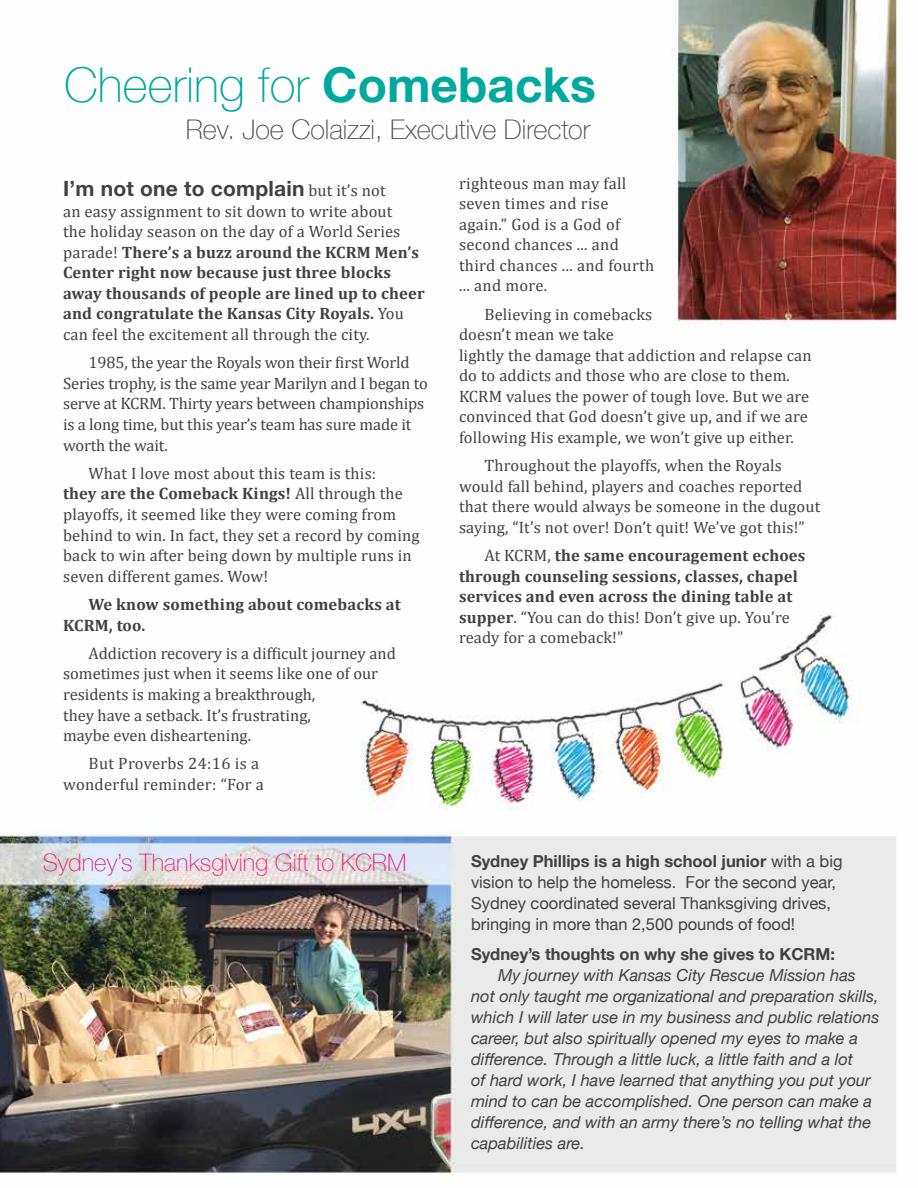
<style>
.page{position:relative;width:918px;height:1188px;background:#fff}
.page>*{position:absolute;margin:0;border:0;box-sizing:border-box;transform-origin:0 0}
.t1{font:100 48px "Helvetica Neue";color:#00a99d}
.t2{font:100 27px "Helvetica Neue";color:#454545}
.t3{font:100 24px "Helvetica Neue";color:#ec1f7a}
.t4{font:700 21px "Helvetica Neue";letter-spacing:.01em;color:#414042}
.t5{font:16.5px/20.5px "Cambria";letter-spacing:.01em;color:#414042}
.t6{font:700 16.5px/20.5px "Cambria";letter-spacing:.01em;color:#414042}
.t7{font:italic 16.5px/21px "Helvetica Neue";color:#414042}
.t8{font:16.5px/20.5px "Cambria";letter-spacing:-.01em;color:#414042}
.t9{font:16.5px/21px "Helvetica Neue";color:#414042}
.t10{font:700 16.5px "Helvetica Neue";color:#414042}
.s1{font-weight:700}
.s2{font-family:"Cambria";font-weight:400;font-size:16.5px}
.s3{font-weight:400}
</style>
<div class="page">
<img style="left:0;top:0;width:897px;height:1173px">
<h1 class="t1" style="left:64px;top:49px;width:533px">Cheering for <span class="s1">Comebacks</span></h1>
<h2 class="t2" style="left:186px;top:109px;width:406px">Rev. Joe Colaizzi, Executive Director</h2>
<p class="t4" style="left:63px;top:172px;width:324px">I’m not one to complain <span class="s2">but it’s not</span></p>
<p class="t6" style="left:63px;top:200px;width:363px"><span class="s3">an easy assignment to sit down to write about<br>the holiday season on the day of a World Series parade!</span> There’s a buzz around the KCRM Men’s Center right now because just three blocks away thousands of people are lined up to cheer and congratulate the Kansas City Royals. <span class="s3">You can feel the excitement all through the city.</span></p>
<p class="t8" style="left:63px;top:352px;width:366px;text-indent:25px">1985, the year the Royals won their first World Series trophy, is the same year Marilyn and I began to serve at KCRM. Thirty years between championships is a long time, but this year’s team has sure made it worth the wait.</p>
<p class="t5" style="left:63px;top:463px;width:358px;text-indent:25px">What I love most about this team is this:<br><span class="s1">they are the Comeback Kings!</span> All through the playoffs, it seemed like they were coming from behind to win. In fact, they set a record by coming back to win after being down by multiple runs in seven different games. Wow!</p>
<p class="t6" style="left:63px;top:594px;width:339px;text-indent:25px">We know something about comebacks at<br>KCRM, too.</p>
<p class="t5" style="left:63px;top:643px;width:334px;text-indent:25px">Addiction recovery is a difficult journey and sometimes just when it seems like one of our residents is making a breakthrough,<br>they have a setback. It’s frustrating,<br>maybe even disheartening.</p>
<p class="t5" style="left:63px;top:753px;width:202px;text-align:right">But Proverbs 24:16 is a wonderful reminder: “For a</p>
<h3 class="t3" style="left:43px;top:844px;width:365px">Sydney’s Thanksgiving Gift to KCRM</h3>
<p class="t5" style="left:459px;top:173px;width:197px">righteous man may fall seven times and rise again.” God is a God of second chances ... and third chances ... and fourth ... and more.</p>
<p class="t5" style="left:459px;top:304px;width:354px;text-indent:25px">Believing in comebacks<br>doesn’t mean we take<br>lightly the damage that addiction and relapse can do to addicts and those who are close to them.<br>KCRM values the power of tough love. But we are convinced that God doesn’t give up, and if we are following His example, we won’t give up either.</p>
<p class="t5" style="left:459px;top:455px;width:363px;text-indent:25px">Throughout the playoffs, when the Royals would fall behind, players and coaches reported that there would always be someone in the dugout saying, “It’s not over! Don’t quit! We’ve got this!”</p>
<p class="t6" style="left:459px;top:545px;width:348px;text-indent:25px"><span class="s3">At KCRM,</span> the same encouragement echoes through counseling sessions, classes, chapel services and even across the dining table at supper<span class="s3">. “You can do this! Don’t give up. You’re ready for a comeback!”</span></p>
<p class="t9" style="left:471px;top:851px;width:373px"><span class="s1">Sydney Phillips is a high school junior</span> with a big vision to help the homeless. For the second year, Sydney coordinated several Thanksgiving drives, bringing in more than 2,500 pounds of food!</p>
<p class="t10" style="left:471px;top:941px;width:366px">Sydney’s thoughts on why she gives to KCRM:</p>
<p class="t7" style="left:471px;top:965px;width:410px;text-indent:27px">My journey with Kansas City Rescue Mission has not only taught me organizational and preparation skills, which I will later use in my business and public relations career, but also spiritually opened my eyes to make a difference. Through a little luck, a little faith and a lot<br>of hard work, I have learned that anything you put your mind to can be accomplished. One person can make a difference, and with an army there’s no telling what the capabilities are.</p>
</div>
